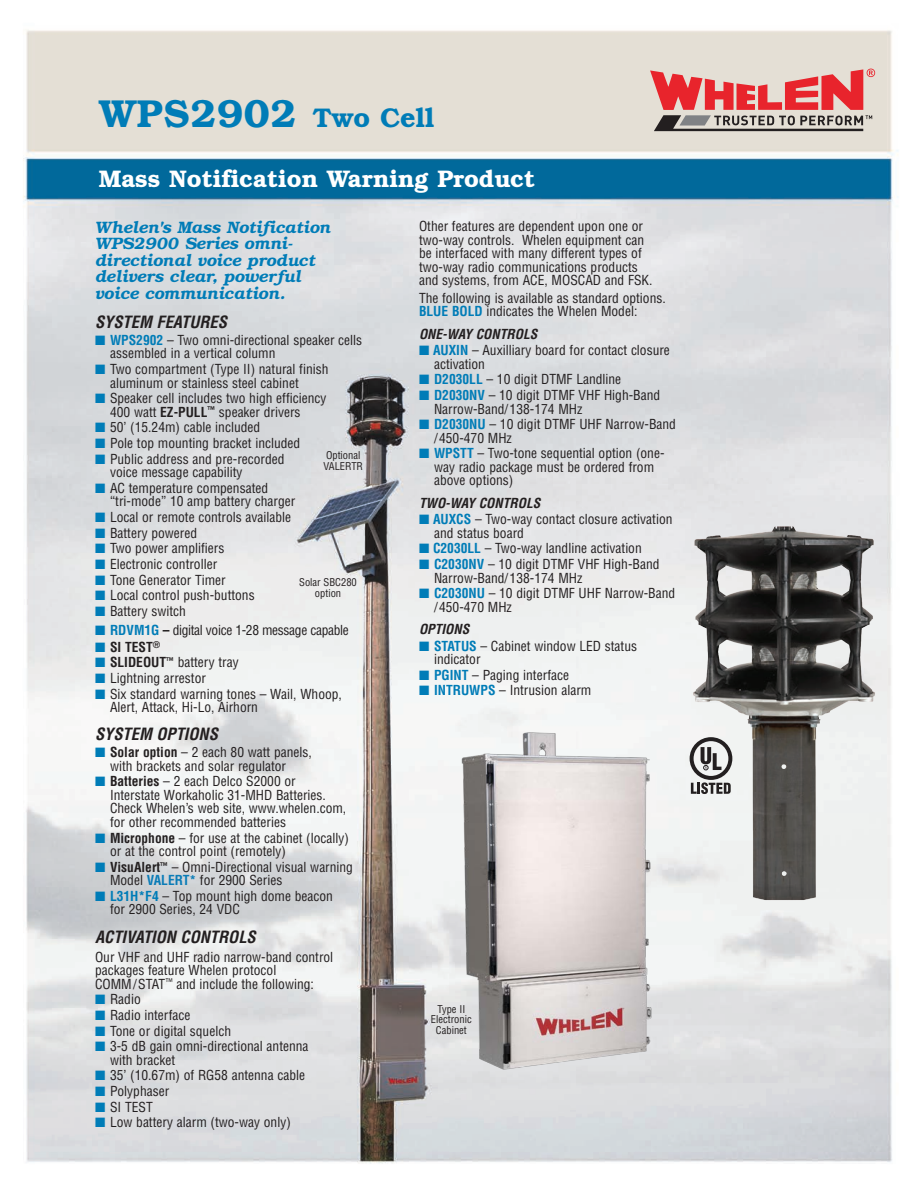
<style>
.page{position:relative;width:918px;height:1188px;background:#fff}
.page>*{position:absolute;margin:0;border:0;box-sizing:border-box;transform-origin:0 0}
.main_title{font:600 39px "Bookman";letter-spacing:.025em;color:#007cb7}
.main_subhead{font:600 24px "Bookman";color:#fff}
.subhead_Italic{font:italic 600 16.5px/16.5px "Bookman";color:#007cb7}
.subhead{font:italic 700 condensed 16.5px "Helvetica";color:#231f20}
.callout{font:condensed 13.5px/13.5px "Helvetica";color:#231f20}
.body_copy_fl_l{font:condensed 13.5px/13.5px "Helvetica";color:#231f20}
.Model_copy_fl_I_sp{font:condensed 13.5px "Helvetica";letter-spacing:-.025em;color:#231f20}
.boby_copy_fl_subhead{font:italic 700 condensed 13.5px "Helvetica";color:#231f20}
.callout-2{font:700 condensed 13.5px "Helvetica";color:#231f20}
.t1{font:condensed 10.5px/10.5px "Helvetica";color:#231f20;text-align:center}
.s1{font-size:27px}
.s2{color:#007cb7}
.s3{font-weight:700;color:#007cb7}
.s4{font-weight:700}
.s5{font-weight:700;color:#0b7cb7}
</style>
<div class="page">
<img style="left:23px;top:30px;width:875px;height:1134px">
<img style="left:441px;top:721px;width:224px;height:371px">
<img style="left:674px;top:505px;width:218px;height:418px">
<svg style="left:650px;top:69px;width:225px;height:62px;background:#d08a88"></svg>
<svg style="left:690px;top:737px;width:42px;height:57px"></svg>
<p class="main_title" style="left:99px;top:90px;width:336px">WPS2902 <span class="s1">Two Cell</span></p>
<p class="main_subhead" style="left:99px;top:165px;width:438px">Mass Notification Warning Product</p>
<p class="subhead_Italic" style="left:95px;top:219px;width:237px">Whelen's Mass Notification<br>WPS2900 Series omni&shy;directional voice product delivers clear, powerful voice communication.</p>
<p class="subhead" style="left:95px;top:312px;width:134px">SYSTEM FEATURES</p>
<p class="callout" style="left:110px;top:333px;width:254px;text-indent:-15px"><span class="s2">■</span> <span class="s3">WPS2902</span> – Two omni-directional speaker cells assembled in a vertical column</p>
<p class="callout" style="left:110px;top:362px;width:220px;text-indent:-15px"><span class="s2">■</span> Two compartment (Type II) natural finish aluminum or stainless steel cabinet</p>
<p class="callout" style="left:110px;top:391px;width:218px;text-indent:-15px"><span class="s2">■</span> Speaker cell includes two high efficiency<br>400 watt <span class="s4">EZ-PULL</span><sup>™</sup> speaker drivers</p>
<p class="callout" style="left:95px;top:421px;width:167px"><span class="s2">■</span> 50’ (15.24m) cable included</p>
<p class="callout" style="left:95px;top:436px;width:207px"><span class="s2">■</span> Pole top mounting bracket included</p>
<p class="callout" style="left:110px;top:452px;width:176px;text-indent:-15px"><span class="s2">■</span> Public address and pre-recorded voice message capability</p>
<p class="callout" style="left:110px;top:481px;width:187px;text-indent:-15px"><span class="s2">■</span> AC temperature compensated “tri-mode” 10 amp battery charger</p>
<p class="callout" style="left:95px;top:510px;width:198px"><span class="s2">■</span> Local or remote controls available</p>
<p class="callout" style="left:95px;top:526px;width:104px"><span class="s2">■</span> Battery powered</p>
<p class="callout" style="left:95px;top:542px;width:131px"><span class="s2">■</span> Two power amplifiers</p>
<p class="callout" style="left:95px;top:557px;width:124px"><span class="s2">■</span> Electronic controller</p>
<p class="callout" style="left:95px;top:573px;width:132px"><span class="s2">■</span> Tone Generator Timer</p>
<p class="callout" style="left:95px;top:589px;width:161px"><span class="s2">■</span> Local control push-buttons</p>
<p class="callout" style="left:95px;top:604px;width:92px"><span class="s2">■</span> Battery switch</p>
<p class="Model_copy_fl_I_sp" style="left:95px;top:622px;width:255px"><span class="s2">■</span> <span class="s3">RDVM1G</span> <span class="s4">–</span> digital voice 1-28 message capable</p>
<p class="callout-2" style="left:95px;top:638px;width:67px"><span class="s2">■</span> SI TEST<sup>®</sup></p>
<p class="callout" style="left:95px;top:656px;width:145px"><span class="s2">■</span> <span class="s4">SLIDEOUT</span><sup>™</sup> battery tray</p>
<p class="callout" style="left:95px;top:671px;width:112px"><span class="s2">■</span> Lightning arrestor</p>
<p class="callout" style="left:110px;top:687px;width:233px;text-indent:-15px"><span class="s2">■</span> Six standard warning tones – Wail, Whoop,<br>Alert, Attack, Hi-Lo, Airhorn</p>
<p class="subhead" style="left:95px;top:724px;width:124px">SYSTEM OPTIONS</p>
<p class="callout" style="left:110px;top:745px;width:203px;text-indent:-15px"><span class="s2">■</span> <span class="s4">Solar option</span> – 2 each 80 watt panels, with brackets and solar regulator</p>
<p class="callout" style="left:110px;top:775px;width:238px;text-indent:-15px"><span class="s2">■</span> <span class="s4">Batteries</span> – 2 each Delco S2000 or Interstate Workaholic 31-MHD Batteries.<br>Check Whelen’s web site, www.whelen.com, for other recommended batteries</p>
<p class="callout" style="left:110px;top:831px;width:240px;text-indent:-15px"><span class="s2">■</span> <span class="s4">Microphone</span> – for use at the cabinet (locally) or at the control point (remotely)</p>
<p class="callout" style="left:110px;top:860px;width:245px;text-indent:-15px"><span class="s2">■</span> <span class="s4">VisuAlert</span><sup>™</sup> – Omni-Directional visual warning<br>Model <span class="s5">VALERT*</span> for 2900 Series</p>
<p class="callout" style="left:110px;top:889px;width:224px;text-indent:-15px"><span class="s2">■</span> <span class="s3">L31H*F4</span> – Top mount high dome beacon for 2900 Series, 24 VDC</p>
<p class="subhead" style="left:95px;top:926px;width:162px">ACTIVATION CONTROLS</p>
<p class="body_copy_fl_l" style="left:95px;top:950px;width:240px">Our VHF and UHF radio narrow-band control packages feature Whelen protocol<br>COMM/STAT<sup>™</sup> and include the following:</p>
<p class="callout" style="left:95px;top:993px;width:47px"><span class="s2">■</span> Radio</p>
<p class="callout" style="left:95px;top:1008px;width:97px"><span class="s2">■</span> Radio interface</p>
<p class="callout" style="left:95px;top:1024px;width:138px"><span class="s2">■</span> Tone or digital squelch</p>
<p class="callout" style="left:110px;top:1040px;width:200px;text-indent:-15px"><span class="s2">■</span> 3-5 dB gain omni-directional antenna with bracket</p>
<p class="callout" style="left:95px;top:1069px;width:212px"><span class="s2">■</span> 35’ (10.67m) of RG58 antenna cable</p>
<p class="callout" style="left:95px;top:1084px;width:76px"><span class="s2">■</span> Polyphaser</p>
<p class="callout" style="left:95px;top:1100px;width:59px"><span class="s2">■</span> SI TEST</p>
<p class="callout" style="left:95px;top:1116px;width:197px"><span class="s2">■</span> Low battery alarm (two-way only)</p>
<p class="t1" style="left:323px;top:450px;width:41px;text-align:left">Optional<br>VALERTR</p>
<p class="t1" style="left:299px;top:577px;width:59px">Solar SBC280 option</p>
<p class="body_copy_fl_l" style="left:419px;top:219px;width:235px">Other features are dependent upon one or two-way controls. Whelen equipment can be interfaced with many different types of two-way radio communications products and systems, from ACE, MOSCAD and FSK.</p>
<p class="body_copy_fl_l" style="left:419px;top:291px;width:248px">The following is available as standard options.<br><span class="s3">BLUE BOLD</span> indicates the Whelen Model:</p>
<p class="boby_copy_fl_subhead" style="left:419px;top:325px;width:120px">ONE-WAY CONTROLS</p>
<p class="callout" style="left:434px;top:344px;width:237px;text-indent:-15px"><span class="s2">■</span> <span class="s3">AUXIN</span> – Auxilliary board for contact closure activation</p>
<p class="callout" style="left:419px;top:373px;width:204px"><span class="s2">■</span> <span class="s3">D2030LL</span> – 10 digit DTMF Landline</p>
<p class="callout" style="left:434px;top:388px;width:228px;text-indent:-15px"><span class="s2">■</span> <span class="s3">D2030NV</span> – 10 digit DTMF VHF High-Band<br>Narrow-Band/138-174 MHz</p>
<p class="callout" style="left:434px;top:418px;width:243px;text-indent:-15px"><span class="s2">■</span> <span class="s3">D2030NU</span> – 10 digit DTMF UHF Narrow-Band /450-470 MHz</p>
<p class="callout" style="left:434px;top:447px;width:232px;text-indent:-15px"><span class="s2">■</span> <span class="s3">WPSTT</span> – Two-tone sequential option (one&shy;way radio package must be ordered from above options)</p>
<p class="boby_copy_fl_subhead" style="left:419px;top:494px;width:123px">TWO-WAY CONTROLS</p>
<p class="callout" style="left:434px;top:513px;width:240px;text-indent:-15px"><span class="s2">■</span> <span class="s3">AUXCS</span> – Two-way contact closure activation and status board</p>
<p class="callout" style="left:419px;top:542px;width:224px"><span class="s2">■</span> <span class="s3">C2030LL</span> – Two-way landline activation</p>
<p class="callout" style="left:434px;top:557px;width:227px;text-indent:-15px"><span class="s2">■</span> <span class="s3">C2030NV</span> – 10 digit DTMF VHF High-Band<br>Narrow-Band/138-174 MHz</p>
<p class="callout" style="left:434px;top:587px;width:243px;text-indent:-15px"><span class="s2">■</span> <span class="s3">C2030NU</span> – 10 digit DTMF UHF Narrow-Band /450-470 MHz</p>
<p class="boby_copy_fl_subhead" style="left:419px;top:621px;width:52px">OPTIONS</p>
<p class="callout" style="left:434px;top:639px;width:205px;text-indent:-15px"><span class="s2">■</span> <span class="s3">STATUS</span> – Cabinet window LED status indicator</p>
<p class="callout" style="left:419px;top:668px;width:152px"><span class="s2">■</span> <span class="s3">PGINT</span> – Paging interface</p>
<p class="callout" style="left:419px;top:684px;width:174px"><span class="s2">■</span> <span class="s3">INTRUWPS</span> – Intrusion alarm</p>
<p class="t1" style="left:431px;top:1004px;width:42px">Type II<br>Electronic<br>Cabinet</p>
</div>
